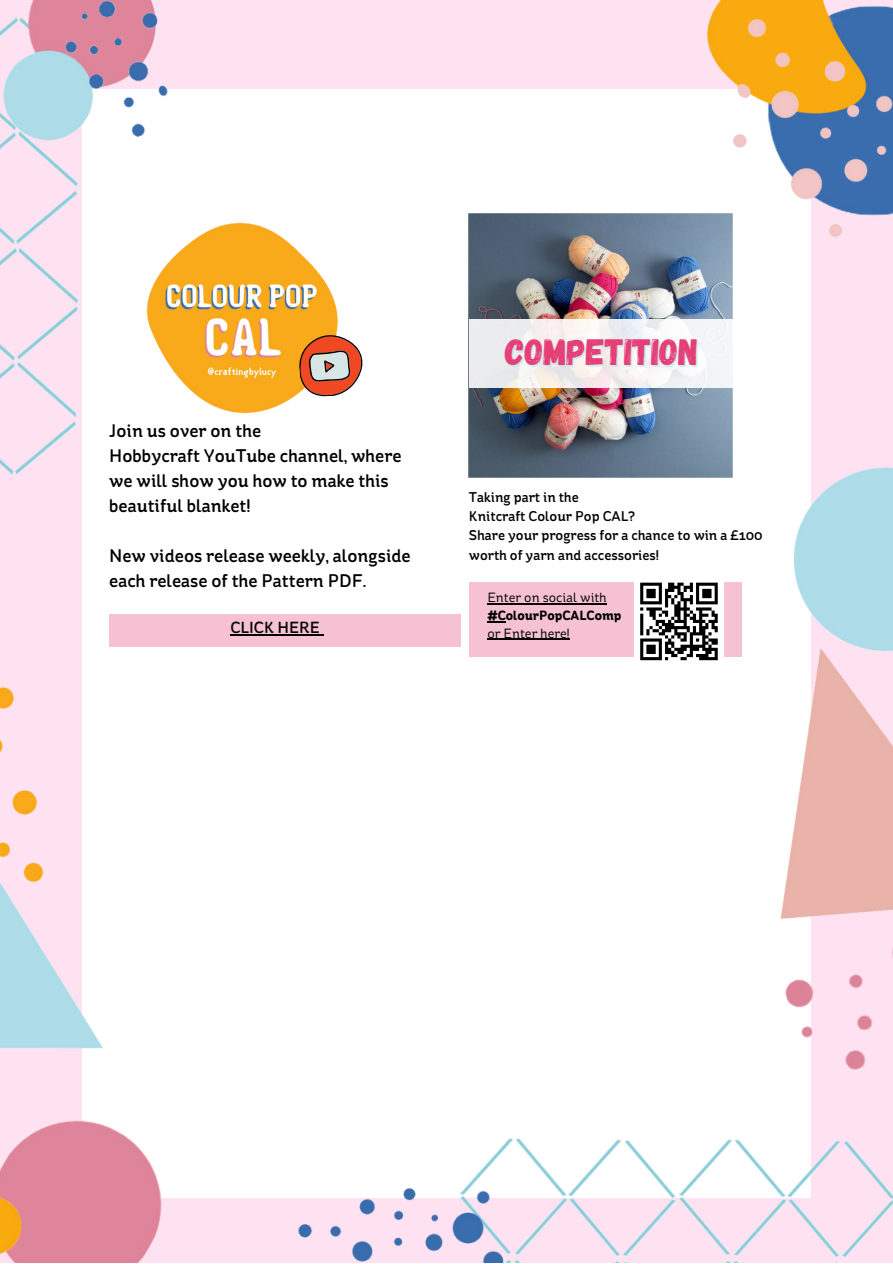
<style>
.page{position:relative;width:893px;height:1264px;background:#fff}
.page>*{position:absolute;margin:0;border:0;box-sizing:border-box;transform-origin:0 0}
.t1{font:36.6px "Gagalin";color:#e63f76}
.t2{font:500 18.3px/25px "St Ryde";color:#000}
.t3{font:500 16.05px "St Ryde";color:#000}
.t4{font:500 14.1px/19.4px "St Ryde";color:#000}
.t5{font:13.35px "St Ryde";color:#000}
.t6{font:700 13.35px "St Ryde";color:#000}
</style>
<div class="page">
<div style="left:0;top:0;width:892px;height:1262px;background:#fee2f1"></div>
<div style="left:82px;top:89px;width:729px;height:1109px;background:#fff"></div>
<img style="left:0;top:164px;width:79px;height:311px">
<img style="left:0;top:0;width:57px;height:164px">
<img style="left:53px;top:0;width:115px;height:152px">
<img style="left:0;top:931px;width:103px;height:118px">
<img style="left:0;top:687px;width:44px;height:244px">
<img style="left:0;top:1120px;width:162px;height:142px">
<img style="left:0;top:1189px;width:37px;height:73px">
<img style="left:491px;top:1138px;width:401px;height:124px">
<img style="left:298px;top:1159px;width:221px;height:103px">
<img style="left:793px;top:467px;width:99px;height:170px">
<img style="left:790px;top:637px;width:102px;height:212px">
<img style="left:780px;top:849px;width:112px;height:221px">
<img style="left:707px;top:0;width:185px;height:237px">
<img style="left:146px;top:222px;width:192px;height:192px">
<svg style="left:297px;top:332px;width:66px;height:66px"></svg>
<div style="left:109px;top:613px;width:352px;height:33px;background:#f6c1d2"></div>
<img style="left:468px;top:202px;width:276px;height:276px">
<div style="left:469px;top:319px;width:272px;height:69px;background:linear-gradient(to right,#eeebea,#f9fafb)"></div>
<div style="left:469px;top:582px;width:272px;height:74px;background:#f6c1d2"></div>
<div style="left:634px;top:576px;width:90px;height:90px;background:#fff"></div>
<svg style="left:640px;top:582px;width:77px;height:78px"></svg>
<hr style="left:699px;top:657px;width:18px;height:3px;background:#000">
<hr style="left:487px;top:603px;width:119px;height:1px;background:#000">
<svg style="left:487px;top:621px;width:19px;height:1px"></svg>
<svg style="left:487px;top:639px;width:13px;height:1px"></svg>
<hr style="left:500px;top:639px;width:66px;height:1px;background:#000">
<hr style="left:230px;top:634px;width:90px;height:1px;background:#000">
<h1 class="t1" style="left:505px;top:328px;width:195px">COMPETITION</h1>
<p class="t2" style="left:109px;top:420px;width:294px">Join us over on the<br>Hobbycraft YouTube channel, where we will show you how to make this beautiful blanket!</p>
<p class="t2" style="left:109px;top:545px;width:303px">New videos release weekly, alongside each release of the Pattern PDF.</p>
<p class="t4" style="left:469px;top:488px;width:295px">Taking part in the<br>Knitcraft Colour Pop CAL?<br>Share your progress for a chance to win a £100 worth of yarn and accessories!</p>
<p class="t5" style="left:487px;top:593px;width:121px">Enter on social with</p>
<p class="t6" style="left:487px;top:610px;width:136px">#ColourPopCALComp</p>
<p class="t3" style="left:230px;top:622px;width:91px">CLICK HERE</p>
<p class="t5" style="left:487px;top:628px;width:84px">or Enter here!</p>
</div>
